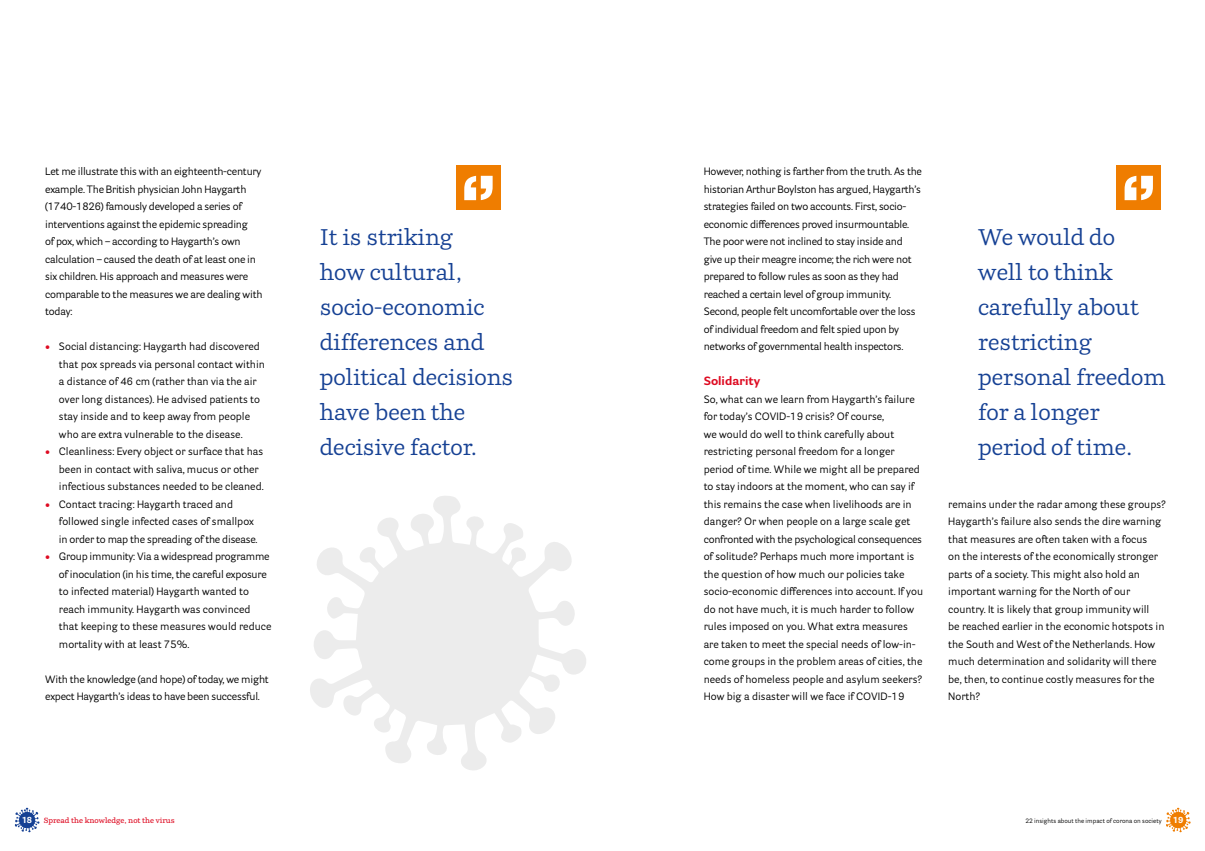
<style>
.page{position:relative;width:1205px;height:851px;background:#fff}
.page>*{position:absolute;margin:0;border:0;box-sizing:border-box;transform-origin:0 0}
.t1{font:22.5px/35px "Parry";color:#164194}
.t2{font:700 11.88px "Parry Grotesque";color:#de0b22}
.t3{font:10.62px/17.5px "Parry Grotesque";color:#000}
.t4{font:10.62px/17.5px "Parry Grotesque";letter-spacing:-.02em;color:#000}
.t5{font:700 8.75px "Parry Grotesque";color:#fff}
.t6{font:600 7.5px "Parry";color:#de0b22}
.t7{font:6.25px "Parry Grotesque";color:#000}
.s1{color:#de0b22}
</style>
<div class="page">
<svg style="left:15px;top:807px;width:25px;height:25px"></svg>
<svg style="left:1166px;top:807px;width:24px;height:25px"></svg>
<svg style="left:310px;top:496px;width:276px;height:274px;fill:#f3f3f3"></svg>
<div style="left:456px;top:166px;width:44px;height:44px;background:#ef7d00"></div>
<svg style="left:464px;top:176px;width:29px;height:24px"></svg>
<div style="left:1116px;top:166px;width:45px;height:44px;background:#ef7d00"></div>
<svg style="left:1124px;top:176px;width:29px;height:24px"></svg>
<p class="t4" style="left:45px;top:162px;width:219px">Let me illustrate this with an eighteenth-century example. The British physician John Haygarth (1740-1826) famously developed a series of interventions against the epidemic spreading<br>of pox, which – according to Haygarth’s own calculation – caused the death of at least one in six children. His approach and measures were comparable to the measures we are dealing with today:</p>
<p class="t3" style="left:59px;top:337px;width:207px;text-indent:-14px"><span class="s1">•</span> Social distancing: Haygarth had discovered that pox spreads via personal contact within a distance of 46 cm (rather than via the air over long distances). He advised patients to stay inside and to keep away from people who are extra vulnerable to the disease.</p>
<p class="t3" style="left:59px;top:442px;width:206px;text-indent:-14px"><span class="s1">•</span> Cleanliness: Every object or surface that has been in contact with saliva, mucus or other infectious substances needed to be cleaned.</p>
<p class="t3" style="left:59px;top:495px;width:200px;text-indent:-14px"><span class="s1">•</span> Contact tracing: Haygarth traced and followed single infected cases of smallpox in order to map the spreading of the disease.</p>
<p class="t3" style="left:59px;top:547px;width:214px;text-indent:-14px"><span class="s1">•</span> Group immunity: Via a widespread programme of inoculation (in his time, the careful exposure to infected material) Haygarth wanted to reach immunity. Haygarth was convinced that keeping to these measures would reduce mortality with at least 75%.</p>
<p class="t4" style="left:45px;top:670px;width:225px">With the knowledge (and hope) of today, we might expect Haygarth’s ideas to have been successful.</p>
<h1 class="t1" style="left:320px;top:219px;width:195px">It is striking<br>how cultural, socio-economic differences and political decisions have been the decisive factor.</h1>
<p class="t4" style="left:704px;top:162px;width:220px">However, nothing is farther from the truth. As the historian Arthur Boylston has argued, Haygarth’s strategies failed on two accounts. First, socio&shy;economic differences proved insurmountable.<br>The poor were not inclined to stay inside and give up their meagre income; the rich were not prepared to follow rules as soon as they had reached a certain level of group immunity.<br>Second, people felt uncomfortable over the loss of individual freedom and felt spied upon by networks of governmental health inspectors.</p>
<p class="t2" style="left:704px;top:373px;width:58px">Solidarity</p>
<p class="t3" style="left:704px;top:390px;width:221px">So, what can we learn from Haygarth’s failure for today’s COVID-19 crisis? Of course,<br>we would do well to think carefully about restricting personal freedom for a longer period of time. While we might all be prepared to stay indoors at the moment, who can say if this remains the case when livelihoods are in danger? Or when people on a large scale get confronted with the psychological consequences of solitude? Perhaps much more important is the question of how much our policies take socio-economic differences into account. If you do not have much, it is much harder to follow rules imposed on you. What extra measures are taken to meet the special needs of low-in&shy;come groups in the problem areas of cities, the needs of homeless people and asylum seekers?<br>How big a disaster will we face if COVID-19</p>
<h1 class="t1" style="left:978px;top:219px;width:189px">We would do well to think carefully about restricting personal freedom for a longer period of time.</h1>
<p class="t3" style="left:948px;top:495px;width:219px">remains under the radar among these groups?<br>Haygarth’s failure also sends the dire warning that measures are often taken with a focus<br>on the interests of the economically stronger parts of a society. This might also hold an important warning for the North of our country. It is likely that group immunity will<br>be reached earlier in the economic hotspots in the South and West of the Netherlands. How much determination and solidarity will there be, then, to continue costly measures for the North?</p>
<p class="t5" style="left:22px;top:814px;width:12px">18</p>
<p class="t6" style="left:44px;top:815px;width:133px">Spread the knowledge, not the virus</p>
<p class="t7" style="left:1025px;top:816px;width:138px">22 insights about the impact of corona on society</p>
<p class="t5" style="left:1173px;top:814px;width:12px">19</p>
</div>
